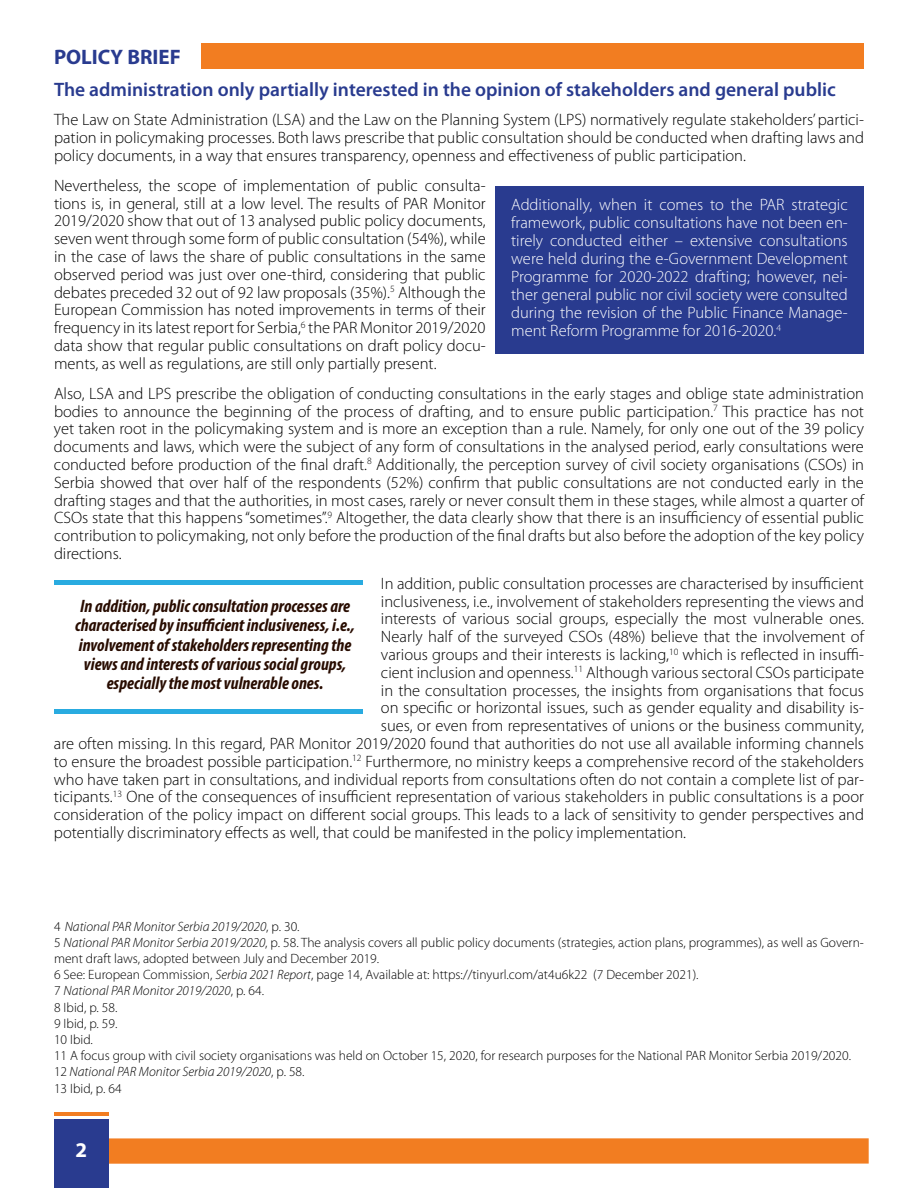
<style>
.page{position:relative;width:918px;height:1188px;background:#fff}
.page>*{position:absolute;margin:0;border:0;box-sizing:border-box;transform-origin:0 0}
.t1{font:700 21px "Myriad Pro";color:#293b8f}
.t2{font:700 21px "Myriad Pro";color:#fff}
.t3{font:600 19.5px "Myriad Pro";color:#293b8f}
.t4{font:italic 700 condensed 18px/19.4px "Myriad Pro";color:#280c00;text-align:center}
.t5{font:300 16.5px/17.9px "Myriad Pro";color:#000;text-align:justify}
.t6{font:300 16.5px/18px "Myriad Pro";color:#fff;text-align:justify}
.t7{font:300 13.5px/16.2px "Myriad Pro";color:#000}
.s1{font-style:italic}
</style>
<div class="page">
<div style="left:54px;top:1138px;width:815px;height:26px;background:#f27d21"></div>
<hr style="left:54px;top:1113px;width:55px;height:3px;background:#f27d21">
<div style="left:54px;top:1119px;width:55px;height:69px;background:#293b8f"></div>
<div style="left:202px;top:44px;width:662px;height:25px;background:#f27d21"></div>
<div style="left:495px;top:186px;width:369px;height:168px;background:#293b8f"></div>
<div style="left:54px;top:580px;width:309px;height:5px;background:#29abe0"></div>
<hr style="left:54px;top:709px;width:309px;height:4px;background:#29abe0">
<p class="t1" style="left:54px;top:43px;width:128px">POLICY BRIEF</p>
<p class="t3" style="left:54px;top:77px;width:783px">The administration only partially interested in the opinion of stakeholders and general public</p>
<p class="t5" style="left:54px;top:111px;width:812px">The Law on State Administration (LSA) and the Law on the Planning System (LPS) normatively regulate stakeholders’ partici&shy;pation in policymaking processes. Both laws prescribe that public consultation should be conducted when drafting laws and policy documents, in a way that ensures transparency, openness and effectiveness of public participation.<sup>4</sup></p>
<p class="t5" style="left:54px;top:177px;width:433px">Nevertheless, the scope of implementation of public consulta&shy;tions is, in general, still at a low level. The results of PAR Monitor 2019/2020 show that out of 13 analysed public policy documents, seven went through some form of public consultation (54%), while in the case of laws the share of public consultations in the same observed period was just over one-third, considering that public debates preceded 32 out of 92 law proposals (35%).<sup>5</sup> Although the European Commission has noted improvements in terms of their frequency in its latest report for Serbia,<sup>6</sup> the PAR Monitor 2019/2020 data show that regular public consultations on draft policy docu&shy;ments, as well as regulations, are still only partially present.</p>
<p class="t5" style="left:54px;top:385px;width:812px">Also, LSA and LPS prescribe the obligation of conducting consultations in the early stages and oblige state administration bodies to announce the beginning of the process of drafting, and to ensure public participation.<sup>7</sup> This practice has not yet taken root in the policymaking system and is more an exception than a rule. Namely, for only one out of the 39 policy documents and laws, which were the subject of any form of consultations in the analysed period, early consultations were conducted before production of the final draft.<sup>8</sup> Additionally, the perception survey of civil society organisations (CSOs) in Serbia showed that over half of the respondents (52%) confirm that public consultations are not conducted early in the drafting stages and that the authorities, in most cases, rarely or never consult them in these stages, while almost a quarter of CSOs state that this happens “sometimes”.<sup>9</sup> Altogether, the data clearly show that there is an insufficiency of essential public contribution to policymaking, not only before the production of the final drafts but also before the adoption of the key policy directions.</p>
<p class="t5" style="left:381px;top:575px;width:484px">In addition, public consultation processes are characterised by insufficient</p>
<p class="t5" style="left:381px;top:592px;width:485px">inclusiveness, i.e., involvement of stakeholders representing the views and</p>
<p class="t5" style="left:381px;top:610px;width:484px">interests of various social groups, especially the most vulnerable ones.</p>
<p class="t5" style="left:381px;top:628px;width:485px">Nearly half of the surveyed CSOs (48%) believe that the involvement of</p>
<p class="t5" style="left:381px;top:646px;width:485px">various groups and their interests is lacking,<sup>10</sup> which is reflected in insuffi-</p>
<p class="t5" style="left:381px;top:664px;width:485px">cient inclusion and openness.<sup>11</sup> Although various sectoral CSOs participate</p>
<p class="t5" style="left:381px;top:681px;width:485px">in the consultation processes, the insights from organisations that focus</p>
<p class="t5" style="left:381px;top:699px;width:484px">on specific or horizontal issues, such as gender equality and disability is-</p>
<p class="t5" style="left:381px;top:717px;width:485px">sues, or even from representatives of unions or the business community,</p>
<p class="t5" style="left:54px;top:735px;width:812px">are often missing. In this regard, PAR Monitor 2019/2020 found that authorities do not use all available informing channels</p>
<p class="t5" style="left:54px;top:753px;width:812px">to ensure the broadest possible participation.<sup>12</sup> Furthermore, no ministry keeps a comprehensive record of the stakeholders</p>
<p class="t5" style="left:54px;top:771px;width:812px">who have taken part in consultations, and individual reports from consultations often do not contain a complete list of par-</p>
<p class="t5" style="left:54px;top:788px;width:812px">ticipants.<sup>13</sup> One of the consequences of insufficient representation of various stakeholders in public consultations is a poor</p>
<p class="t5" style="left:54px;top:806px;width:812px">consideration of the policy impact on different social groups. This leads to a lack of sensitivity to gender perspectives and</p>
<p class="t5" style="left:54px;top:824px;width:634px">potentially discriminatory effects as well, that could be manifested in the policy implementation.</p>
<p class="t6" style="left:511px;top:196px;width:338px">Additionally, when it comes to the PAR strategic framework, public consultations have not been en&shy;tirely conducted either – extensive consultations were held during the e-Government Development Programme for 2020-2022 drafting; however, nei&shy;ther general public nor civil society were consulted during the revision of the Public Finance Manage&shy;ment Reform Programme for 2016-2020.<sup>4</sup></p>
<p class="t4" style="left:75px;top:596px;width:281px">In addition, public consultation processes are characterised by insufficient inclusiveness, i.e., involvement of stakeholders representing the views and interests of various social groups, especially the most vulnerable ones.</p>
<p class="t7" style="left:54px;top:918px;width:811px">4 <span class="s1">National PAR Monitor Serbia 2019/2020</span>, p. 30.<br>5 <span class="s1">National PAR Monitor Serbia 2019/2020</span>, p. 58. The analysis covers all public policy documents (strategies, action plans, programmes), as well as Govern&shy;ment draft laws, adopted between July and December 2019.<br>6 See: European Commission, <span class="s1">Serbia 2021 Report</span>, page 14, Available at: https://tinyurl.com/at4u6k22 (7 December 2021).<br>7 <span class="s1">National PAR Monitor 2019/2020</span>, p. 64.<br>8 Ibid, p. 58.<br>9 Ibid, p. 59.<br>10 Ibid.<br>11 A focus group with civil society organisations was held on October 15, 2020, for research purposes for the National PAR Monitor Serbia 2019/2020.<br>12 <span class="s1">National PAR Monitor Serbia 2019/2020</span>, p. 58.<br>13 Ibid, p. 64</p>
<p class="t2" style="left:76px;top:1136px;width:13px">2</p>
</div>
